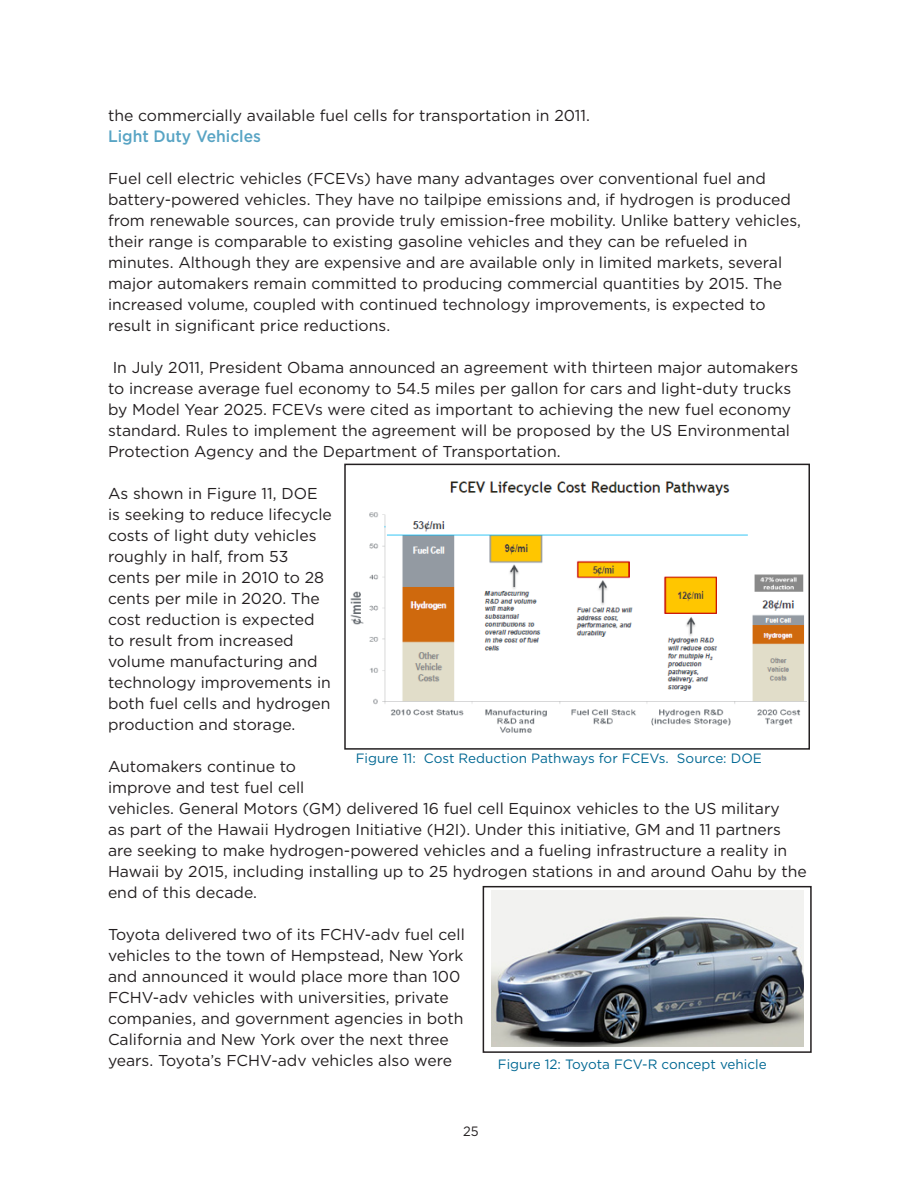
<style>
.page{position:relative;width:918px;height:1188px;background:#fff}
.page>*{position:absolute;margin:0;border:0;box-sizing:border-box;transform-origin:0 0}
.Paragraph_Style_3{font:500 16.5px "Gotham";color:#58a4c4;scale:.95 1}
.Text{font:15.75px/21px "Gotham";color:#231f20}
.Paragraph_Style_7{font:13.5px "Gotham";color:#006893}
.t1{font:13.5px "Gotham";color:#231f20;scale:.95 1}
</style>
<div class="page">
<img style="left:492px;top:890px;width:311px;height:156px">
<div style="left:483px;top:886px;width:329px;height:167px;border:2px solid #231f20"></div>
<div style="left:344px;top:464px;width:466px;height:286px;border:2px solid #231f20"></div>
<img style="left:350px;top:481px;width:457px;height:252px">
<p class="Text" style="left:108px;top:105px;width:484px">the commercially available fuel cells for transportation in 2011.</p>
<p class="Paragraph_Style_3" style="left:108px;top:126px;width:163px">Light Duty Vehicles</p>
<p class="Text" style="left:108px;top:168px;width:695px">Fuel cell electric vehicles (FCEVs) have many advantages over conventional fuel and battery-powered vehicles. They have no tailpipe emissions and, if hydrogen is produced from renewable sources, can provide truly emission-free mobility. Unlike battery vehicles, their range is comparable to existing gasoline vehicles and they can be refueled in minutes. Although they are expensive and are available only in limited markets, several major automakers remain committed to producing commercial quantities by 2015. The increased volume, coupled with continued technology improvements, is expected to result in significant price reductions.</p>
<p class="Text" style="left:108px;top:357px;width:692px;text-indent:5px">In July 2011, President Obama announced an agreement with thirteen major automakers to increase average fuel economy to 54.5 miles per gallon for cars and light-duty trucks by Model Year 2025. FCEVs were cited as important to achieving the new fuel economy standard. Rules to implement the agreement will be proposed by the US Environmental Protection Agency and the Department of Transportation.</p>
<p class="Text" style="left:108px;top:483px;width:225px">As shown in Figure 11, DOE is seeking to reduce lifecycle costs of light duty vehicles roughly in half, from 53 cents per mile in 2010 to 28 cents per mile in 2020. The cost reduction is expected to result from increased volume manufacturing and technology improvements in both fuel cells and hydrogen production and storage.</p>
<p class="Text" style="left:108px;top:756px;width:700px">Automakers continue to<br>improve and test fuel cell<br>vehicles. General Motors (GM) delivered 16 fuel cell Equinox vehicles to the US military<br>as part of the Hawaii Hydrogen Initiative (H2I). Under this initiative, GM and 11 partners are seeking to make hydrogen-powered vehicles and a fueling infrastructure a reality in Hawaii by 2015, including installing up to 25 hydrogen stations in and around Oahu by the end of this decade.</p>
<p class="Text" style="left:108px;top:924px;width:358px">Toyota delivered two of its FCHV-adv fuel cell vehicles to the town of Hempstead, New York and announced it would place more than 100<br>FCHV-adv vehicles with universities, private companies, and government agencies in both California and New York over the next three years. Toyota’s FCHV-adv vehicles also were</p>
<p class="Paragraph_Style_7" style="left:356px;top:750px;width:408px">Figure 11: Cost Reduction Pathways for FCEVs. Source: DOE</p>
<p class="Paragraph_Style_7" style="left:498px;top:1055px;width:270px">Figure 12: Toyota FCV-R concept vehicle</p>
<p class="t1" style="left:463px;top:1123px;width:18px">25</p>
</div>
